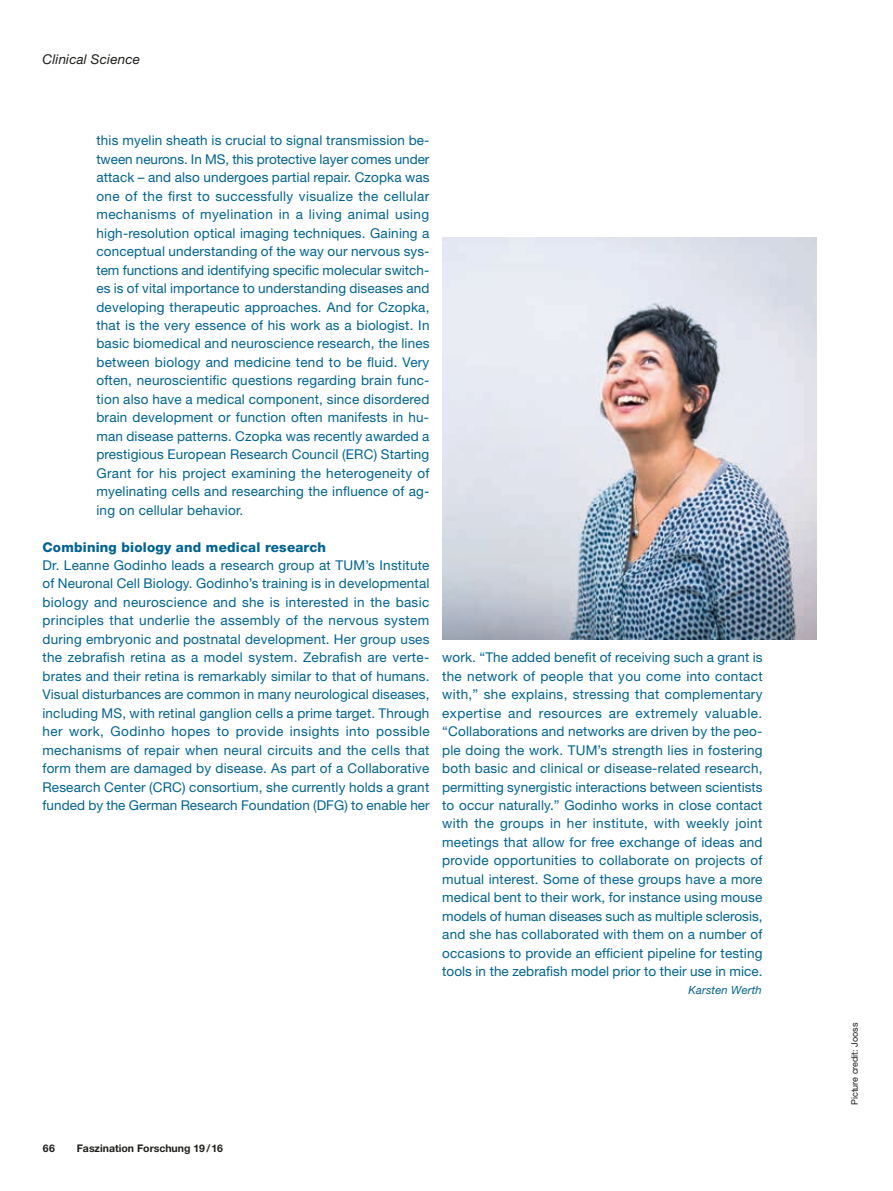
<style>
.page{position:relative;width:893px;height:1191px;background:#fff}
.page>*{position:absolute;margin:0;border:0;box-sizing:border-box;transform-origin:0 0}
.t1{font:13.5px/18.5px "Helvetica Neue LT Std";letter-spacing:.005em;color:#006391;text-align:justify}
.t2{font:800 13.5px "Helvetica Neue LT Std";letter-spacing:.015em;color:#006391}
.t3{font:italic 13.5px "Helvetica Neue LT Std";letter-spacing:.01em;color:#1d1d1b}
.t4{font:italic 11.25px "Helvetica Neue LT Std";letter-spacing:.015em;color:#006391}
.t5{font:700 10.5px "Helvetica Neue LT Std";color:#1d1d1b}
.t6{font:9px "Helvetica Neue LT Std";color:#1d1d1b}
</style>
<div class="page">
<img style="left:442px;top:238px;width:374px;height:401px">
<p class="t3" style="left:43px;top:51px;width:99px">Clinical Science</p>
<p class="t1" style="left:96px;top:131px;width:335px">this myelin sheath is crucial to signal transmission be&shy;tween neurons. In MS, this protective layer comes under attack – and also undergoes partial repair. Czopka was one of the first to successfully visualize the cellular mechanisms of myelination in a living animal using high-resolution optical imaging techniques. Gaining a conceptual understanding of the way our nervous sys&shy;tem functions and identifying specific molecular switch&shy;es is of vital importance to understanding diseases and developing therapeutic approaches. And for Czopka, that is the very essence of his work as a biologist. In basic biomedical and neuroscience research, the lines between biology and medicine tend to be fluid. Very often, neuroscientific questions regarding brain func&shy;tion also have a medical component, since disordered brain development or function often manifests in hu&shy;man disease patterns. Czopka was recently awarded a prestigious European Research Council (ERC) Starting Grant for his project examining the heterogeneity of myelinating cells and researching the influence of ag&shy;ing on cellular behavior.</p>
<p class="t2" style="left:43px;top:538px;width:285px">Combining biology and medical research</p>
<p class="t1" style="left:43px;top:556px;width:389px">Dr. Leanne Godinho leads a research group at TUM’s Institute of Neuronal Cell Biology. Godinho’s training is in developmental biology and neuroscience and she is interested in the basic principles that underlie the assembly of the nervous system during embryonic and postnatal development. Her group uses the zebrafish retina as a model system. Zebrafish are verte&shy;brates and their retina is remarkably similar to that of humans.<br>Visual disturbances are common in many neurological diseases, including MS, with retinal ganglion cells a prime target. Through her work, Godinho hopes to provide insights into possible mechanisms of repair when neural circuits and the cells that form them are damaged by disease. As part of a Collaborative Research Center (CRC) consortium, she currently holds a grant funded by the German Research Foundation (DFG) to enable her</p>
<p class="t1" style="left:442px;top:648px;width:322px">work. “The added benefit of receiving such a grant is the network of people that you come into contact with,” she explains, stressing that complementary expertise and resources are extremely valuable. “Collaborations and networks are driven by the peo&shy;ple doing the work. TUM’s strength lies in fostering both basic and clinical or disease-related research, permitting synergistic interactions between scientists to occur naturally.” Godinho works in close contact with the groups in her institute, with weekly joint meetings that allow for free exchange of ideas and provide opportunities to collaborate on projects of mutual interest. Some of these groups have a more medical bent to their work, for instance using mouse models of human diseases such as multiple sclerosis, and she has collaborated with them on a number of occasions to provide an efficient pipeline for testing tools in the zebrafish model prior to their use in mice.</p>
<p class="t4" style="left:688px;top:983px;width:75px">Karsten Werth</p>
<p class="t5" style="left:43px;top:1141px;width:14px">66</p>
<p class="t5" style="left:77px;top:1141px;width:148px">Faszination Forschung 19/16</p>
<p class="t6" style="left:849px;top:1105px;width:84px;rotate:-90deg">Picture credit: Jooss</p>
</div>
